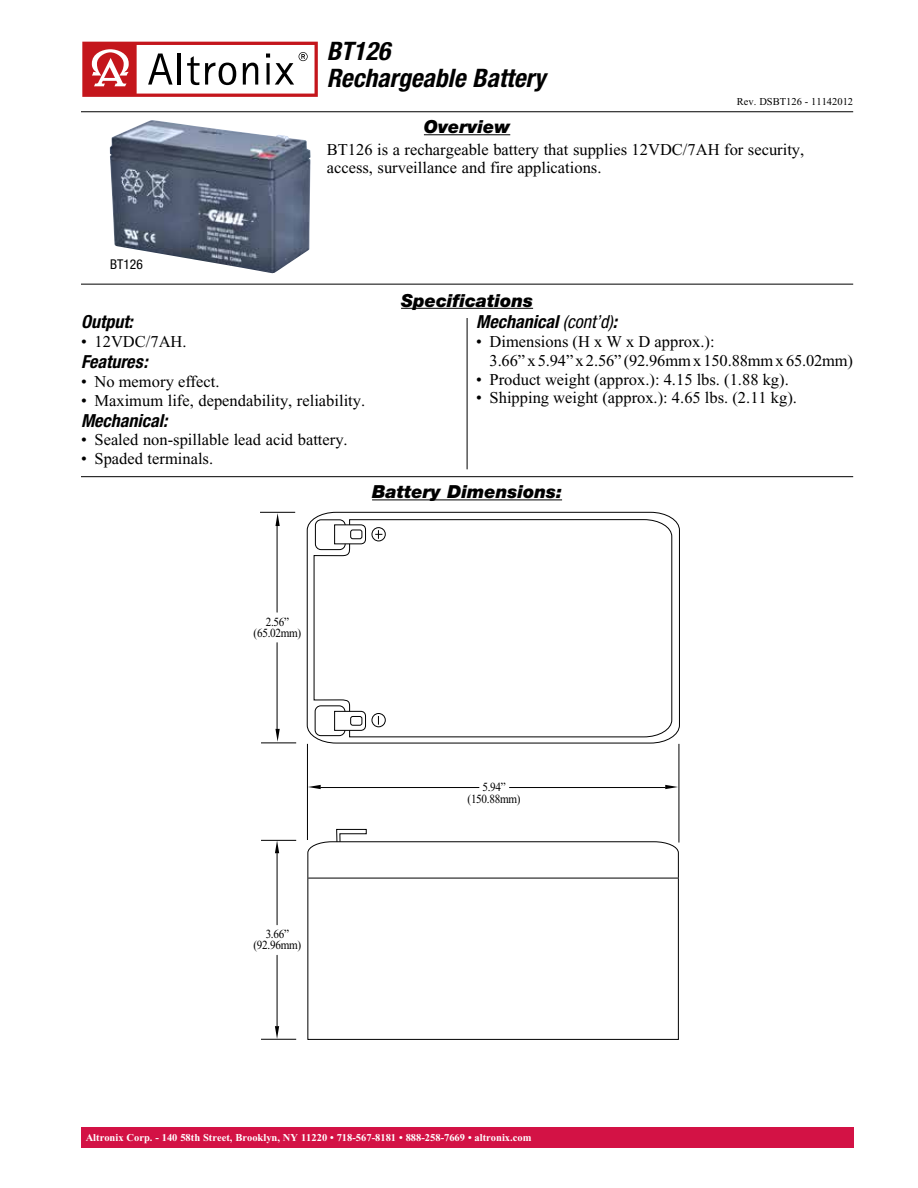
<style>
.page{position:relative;width:918px;height:1188px;background:#fff}
.page>*{position:absolute;margin:0;border:0;box-sizing:border-box;transform-origin:0 0}
.t1{font:italic 700 condensed 25.5px/26.2px "Helvetica Neue";color:#000}
.t2{font:italic 700 condensed 18px "Helvetica Neue";color:#000}
.t3{font:italic 900 18px "Helvetica Neue";color:#000}
.t4{font:16.5px/18.8px "Times New Roman";color:#000}
.t5{font:condensed 13.5px "Helvetica Neue";color:#000}
.t6{font:12.45px/11.1px "Times New Roman";letter-spacing:-.025em;color:#000;text-align:center;scale:.9 1}
.t7{font:700 10.5px "Times New Roman";color:#fff}
.t8{font:10.5px "Times New Roman";color:#000}
.s1{font-weight:400}
</style>
<div class="page">
<div style="left:81px;top:1127px;width:772px;height:21px;background:#d31245"></div>
<svg style="left:307px;top:879px;width:372px;height:161px"></svg>
<svg style="left:307px;top:843px;width:372px;height:36px"></svg>
<svg style="left:307px;top:512px;width:373px;height:331px"></svg>
<svg style="left:372px;top:527px;width:13px;height:14px"></svg>
<div style="left:371px;top:527px;width:15px;height:14px;border:1px solid #000;border-radius:50%"></div>
<svg style="left:375px;top:530px;width:7px;height:9px"></svg>
<svg style="left:372px;top:713px;width:13px;height:14px"></svg>
<div style="left:371px;top:713px;width:15px;height:14px;border:1px solid #000;border-radius:50%"></div>
<hr style="left:260px;top:512px;width:35px;height:1px;background:#000">
<hr style="left:261px;top:743px;width:35px;height:1px;background:#000">
<hr style="left:261px;top:1039px;width:35px;height:1px;background:#000">
<hr style="left:261px;top:840px;width:35px;height:1px;background:#000">
<svg style="left:275px;top:513px;width:5px;height:13px"></svg>
<hr style="left:277px;top:526px;width:1px;height:86px;background:#000">
<svg style="left:275px;top:729px;width:5px;height:13px"></svg>
<hr style="left:277px;top:643px;width:1px;height:86px;background:#000">
<svg style="left:308px;top:785px;width:13px;height:4px"></svg>
<hr style="left:321px;top:787px;width:158px;height:1px;background:#000">
<svg style="left:665px;top:785px;width:13px;height:4px"></svg>
<hr style="left:510px;top:787px;width:155px;height:1px;background:#000">
<svg style="left:275px;top:840px;width:4px;height:13px"></svg>
<hr style="left:277px;top:853px;width:1px;height:72px;background:#000">
<svg style="left:275px;top:1026px;width:4px;height:13px"></svg>
<hr style="left:277px;top:955px;width:1px;height:71px;background:#000">
<svg style="left:334px;top:524px;width:32px;height:21px"></svg>
<svg style="left:334px;top:711px;width:32px;height:20px"></svg>
<svg style="left:82px;top:42px;width:236px;height:55px"></svg>
<hr style="left:81px;top:111px;width:772px;height:1px;background:#000">
<hr style="left:401px;top:308px;width:132px;height:1px;background:#000">
<hr style="left:81px;top:284px;width:772px;height:1px;background:#000">
<hr style="left:372px;top:499px;width:190px;height:1px;background:#000">
<hr style="left:81px;top:476px;width:772px;height:1px;background:#000">
<hr style="left:424px;top:134px;width:86px;height:1px;background:#000">
<hr style="left:467px;top:318px;width:1px;height:151px;background:#000">
<img style="left:110px;top:120px;width:201px;height:153px">
<h1 class="t1" style="left:327px;top:38px;width:220px">BT126<br>Rechargeable Battery</h1>
<p class="t3" style="left:424px;top:116px;width:88px">Overview</p>
<p class="t8" style="left:737px;top:95px;width:118px">Rev. DSBT126 - 11142012</p>
<p class="t5" style="left:110px;top:256px;width:34px">BT126</p>
<p class="t4" style="left:327px;top:140px;width:479px">BT126 is a rechargeable battery that supplies 12VDC/7AH for security, access, surveillance and fire applications.</p>
<p class="t3" style="left:401px;top:289px;width:134px">Specifications</p>
<p class="t2" style="left:81px;top:311px;width:53px">Output:</p>
<p class="t4" style="left:81px;top:332px;width:107px">• 12VDC/7AH.</p>
<p class="t2" style="left:81px;top:351px;width:68px">Features:</p>
<p class="t4" style="left:81px;top:372px;width:140px">• No memory effect.</p>
<p class="t4" style="left:81px;top:391px;width:286px">• Maximum life, dependability, reliability.</p>
<p class="t2" style="left:81px;top:409px;width:88px">Mechanical:</p>
<p class="t4" style="left:81px;top:430px;width:268px">• Sealed non-spillable lead acid battery.</p>
<p class="t4" style="left:81px;top:449px;width:134px">• Spaded terminals.</p>
<p class="t2" style="left:476px;top:311px;width:142px">Mechanical <span class="s1">(cont’d)</span>:</p>
<p class="t4" style="left:490px;top:332px;width:365px;text-indent:-13px">• Dimensions (H x W x D approx.):<br>3.66” x 5.94” x 2.56” (92.96mmx 150.88mmx 65.02mm)</p>
<p class="t4" style="left:476px;top:370px;width:314px">• Product weight (approx.): 4.15 lbs. (1.88 kg).</p>
<p class="t4" style="left:476px;top:389px;width:323px">• Shipping weight (approx.): 4.65 lbs. (2.11 kg).</p>
<p class="t6" style="left:254px;top:616px;width:55px">2.56” (65.02mm)</p>
<p class="t6" style="left:253px;top:928px;width:55px">3.66” (92.96mm)</p>
<p class="t3" style="left:372px;top:481px;width:191px">Battery Dimensions:</p>
<p class="t6" style="left:468px;top:782px;width:60px">5.94” (150.88mm)</p>
<p class="t7" style="left:86px;top:1132px;width:447px">Altronix Corp. - 140 58th Street, Brooklyn, NY 11220 • 718-567-8181 • 888-258-7669 • altronix.com</p>
</div>
